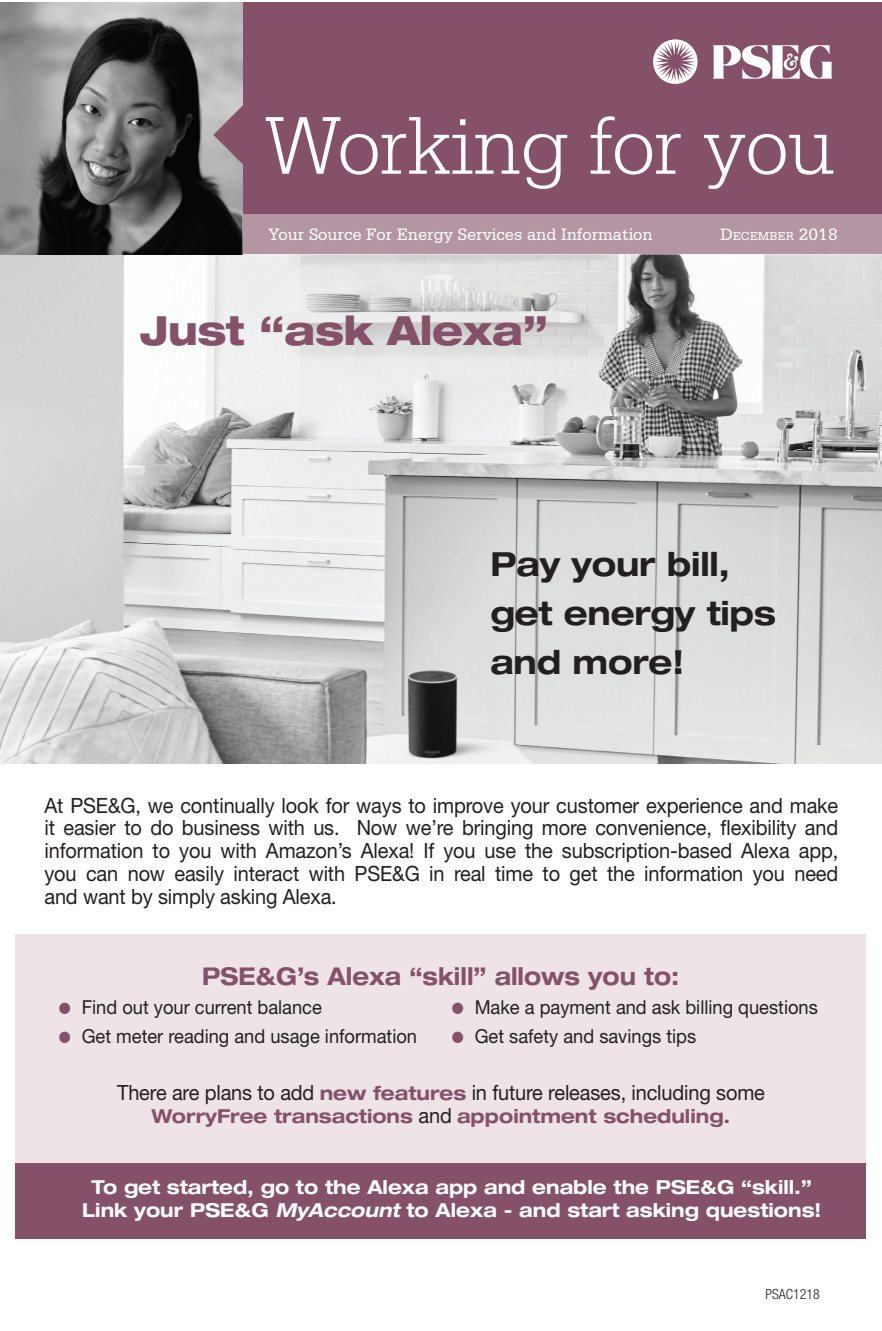
<style>
.page{position:relative;width:882px;height:1331px;background:#fff}
.page>*{position:absolute;margin:0;border:0;box-sizing:border-box;transform-origin:0 0}
.t1{font:300 86.62px "Serifa";letter-spacing:-.01em;color:#fff}
.Headline{font:800 expanded 40.25px "Helvetica Neue";letter-spacing:-.01em;color:#845168;scale:.95 1}
.Body{font:700 expanded 33.25px/49px "Helvetica Neue";letter-spacing:-.005em;color:#231f20;scale:.95 1}
.t2{font:700 expanded 24.5px "Helvetica Neue";color:#845168;scale:.9 1}
.Body-2{font:21px/22.8px "Helvetica Neue";letter-spacing:-.005em;color:#231f20;text-align:justify;scale:.95 1}
.t3{font:19.25px "Helvetica Neue";color:#231f20;scale:.95 1}
.t4{font:700 expanded 19.25px/22.8px "Helvetica Neue";color:#fff;text-align:center;scale:.95 1}
.t5{font:700 expanded 19.25px "Helvetica Neue";color:#845168;scale:.95 1}
.Subhead{font:17.5px "Serifa";color:#fff;scale:.95 1}
.t6{font:300 condensed 14px "Helvetica Neue";color:#231f20}
.t7{font:12.25px "Serifa";color:#fff}
.s1{font-size:17.5px}
.s2{font-weight:700;font-stretch:expanded;font-size:19.25px;color:#845168}
.s3{font-weight:400;font-stretch:normal;font-size:21px;color:#231f20}
.s4{font-style:italic}
</style>
<div class="page">
<img style="left:0;top:254px;width:882px;height:510px">
<div style="left:0;top:3px;width:881px;height:251px;background:#845168"></div>
<svg style="left:653px;top:39px;width:45px;height:45px"></svg>
<svg style="left:713px;top:45px;width:119px;height:34px"></svg>
<img style="left:0;top:3px;width:243px;height:251px">
<div style="left:243px;top:215px;width:639px;height:40px;background:#b495a3"></div>
<div style="left:16px;top:934px;width:850px;height:229px;background:#eee3e7"></div>
<div style="left:16px;top:1163px;width:850px;height:76px;background:#845168"></div>
<svg style="left:213px;top:104px;width:30px;height:61px"></svg>
<p class="t1" style="left:265px;top:97px;width:573px">Working for you</p>
<p class="Subhead" style="left:268px;top:224px;width:406px">Your Source For Energy Services and Information</p>
<p class="t7" style="left:720px;top:229px;width:119px"><span class="s1">D</span>ECEMBER <span class="s1">2018</span></p>
<p class="Headline" style="left:140px;top:305px;width:431px">Just “ask Alexa”</p>
<p class="Body" style="left:490px;top:538px;width:302px">Pay your bill, get energy tips and more!</p>
<p class="Body-2" style="left:44px;top:793px;width:837px">At PSE&amp;G, we continually look for ways to improve your customer experience and make it easier to do business with us. Now we’re bringing more convenience, flexibility and information to you with Amazon’s Alexa! If you use the subscription-based Alexa app, you can now easily interact with PSE&amp;G in real time to get the information you need and want by simply asking Alexa.</p>
<p class="t2" style="left:202px;top:961px;width:532px">PSE&amp;G’s Alexa “skill” allows you to:</p>
<p class="t3" style="left:82px;top:995px;width:254px">Find out your current balance</p>
<p class="t3" style="left:82px;top:1024px;width:355px">Get meter reading and usage information</p>
<p class="t3" style="left:475px;top:995px;width:363px">Make a payment and ask billing questions</p>
<p class="t3" style="left:475px;top:1024px;width:235px">Get safety and savings tips</p>
<p class="Body-2" style="left:117px;top:1081px;width:683px">There are plans to add <span class="s2">new features</span> in future releases, including some</p>
<p class="t5" style="left:152px;top:1104px;width:611px">WorryFree transactions <span class="s3">and</span> appointment scheduling.</p>
<p class="t4" style="left:82px;top:1175px;width:780px">To get started, go to the Alexa app and enable the PSE&amp;G “skill.”<br>Link your PSE&amp;G <span class="s4">MyAccount</span> to Alexa - and start asking questions!</p>
<p class="t6" style="left:765px;top:1286px;width:56px">PSAC1218</p>
</div>
